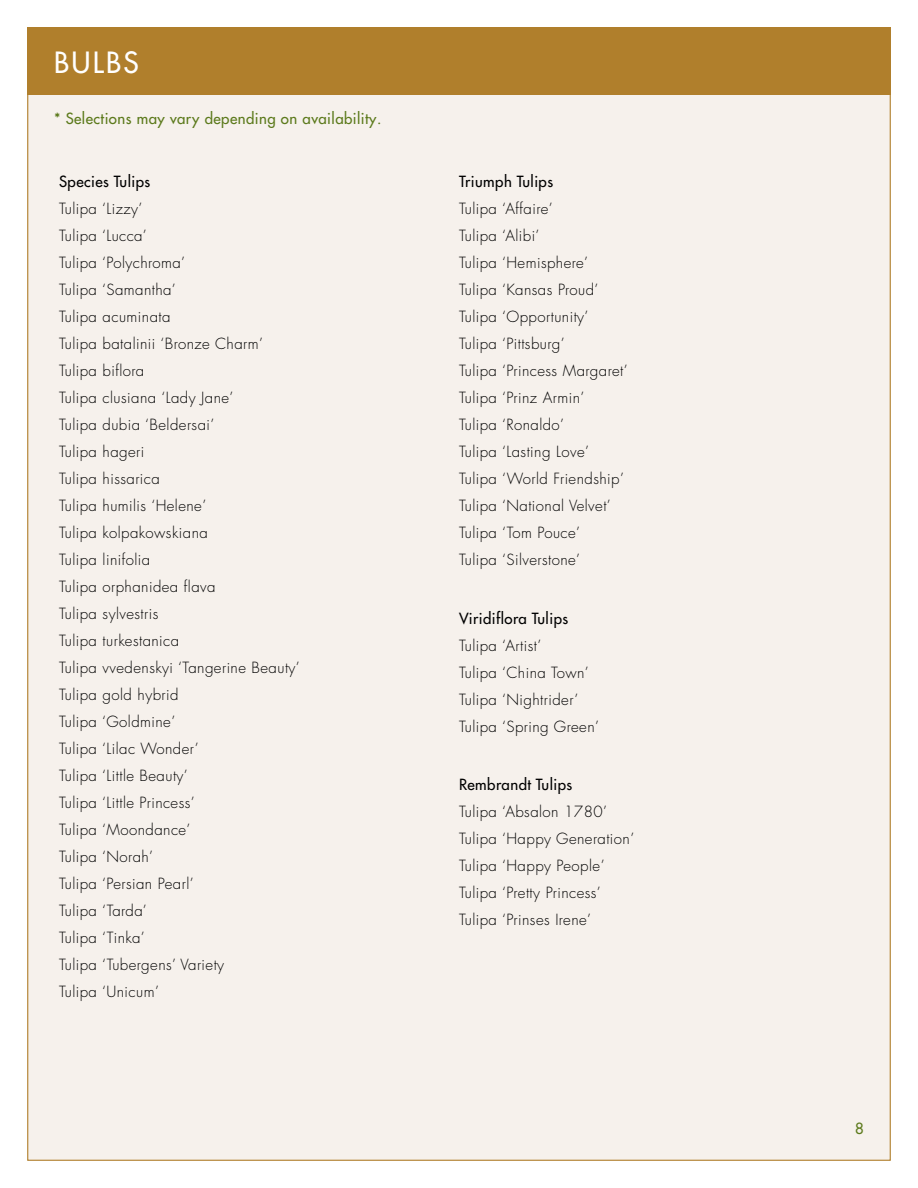
<style>
.page{position:relative;width:918px;height:1188px;background:#fff}
.page>*{position:absolute;margin:0;border:0;box-sizing:border-box;transform-origin:0 0}
.t1{font:500 28.5px "Futura LT Pro";letter-spacing:.08em;color:#fff}
.t2{font:300 15px/27px "Futura LT Pro";letter-spacing:.03em;color:#000}
.t3{font:500 15px "Futura LT Pro";letter-spacing:.03em;color:#000}
.t4{font:500 15px "Futura LT Pro";letter-spacing:.03em;color:#5c7a1c}
</style>
<div class="page">
<div style="left:27px;top:27px;width:864px;height:1134px;background:#f6f1ec;border:1px solid #b07f2c"></div>
<div style="left:27px;top:27px;width:864px;height:67px;background:#b07f2c"></div>
<h1 class="t1" style="left:54px;top:41px;width:86px">BULBS</h1>
<p class="t4" style="left:54px;top:108px;width:329px">* Selections may vary depending on availability.</p>
<p class="t3" style="left:59px;top:171px;width:93px">Species Tulips</p>
<p class="t2" style="left:59px;top:195px;width:242px">Tulipa ‘Lizzy’<br>Tulipa ‘Lucca’<br>Tulipa ‘Polychroma’<br>Tulipa ‘Samantha’<br>Tulipa acuminata<br>Tulipa batalinii ‘Bronze Charm’<br>Tulipa biflora<br>Tulipa clusiana ‘Lady Jane’<br>Tulipa dubia ‘Beldersai’<br>Tulipa hageri<br>Tulipa hissarica<br>Tulipa humilis ‘Helene’<br>Tulipa kolpakowskiana<br>Tulipa linifolia<br>Tulipa orphanidea flava<br>Tulipa sylvestris<br>Tulipa turkestanica<br>Tulipa vvedenskyi ‘Tangerine Beauty’<br>Tulipa gold hybrid<br>Tulipa ‘Goldmine’<br>Tulipa ‘Lilac Wonder’<br>Tulipa ‘Little Beauty’<br>Tulipa ‘Little Princess’<br>Tulipa ‘Moondance’<br>Tulipa ‘Norah’<br>Tulipa ‘Persian Pearl’<br>Tulipa ‘Tarda’<br>Tulipa ‘Tinka’<br>Tulipa ‘Tubergens’ Variety<br>Tulipa ‘Unicum’</p>
<p class="t3" style="left:459px;top:171px;width:96px">Triumph Tulips</p>
<p class="t2" style="left:459px;top:195px;width:170px">Tulipa ‘Affaire’<br>Tulipa ‘Alibi’<br>Tulipa ‘Hemisphere’<br>Tulipa ‘Kansas Proud’<br>Tulipa ‘Opportunity’<br>Tulipa ‘Pittsburg’<br>Tulipa ‘Princess Margaret’<br>Tulipa ‘Prinz Armin’<br>Tulipa ‘Ronaldo’<br>Tulipa ‘Lasting Love’<br>Tulipa ‘World Friendship’<br>Tulipa ‘National Velvet’<br>Tulipa ‘Tom Pouce’<br>Tulipa ‘Silverstone’</p>
<p class="t3" style="left:459px;top:607px;width:111px">Viridiflora Tulips</p>
<p class="t2" style="left:459px;top:632px;width:141px">Tulipa ‘Artist’<br>Tulipa ‘China Town’<br>Tulipa ‘Nightrider’<br>Tulipa ‘Spring Green’</p>
<p class="t3" style="left:459px;top:774px;width:115px">Rembrandt Tulips</p>
<p class="t2" style="left:459px;top:798px;width:177px">Tulipa ‘Absalon 1780’<br>Tulipa ‘Happy Generation’<br>Tulipa ‘Happy People’<br>Tulipa ‘Pretty Princess’<br>Tulipa ‘Prinses Irene’</p>
<p class="t4" style="left:855px;top:1118px;width:10px">8</p>
</div>
